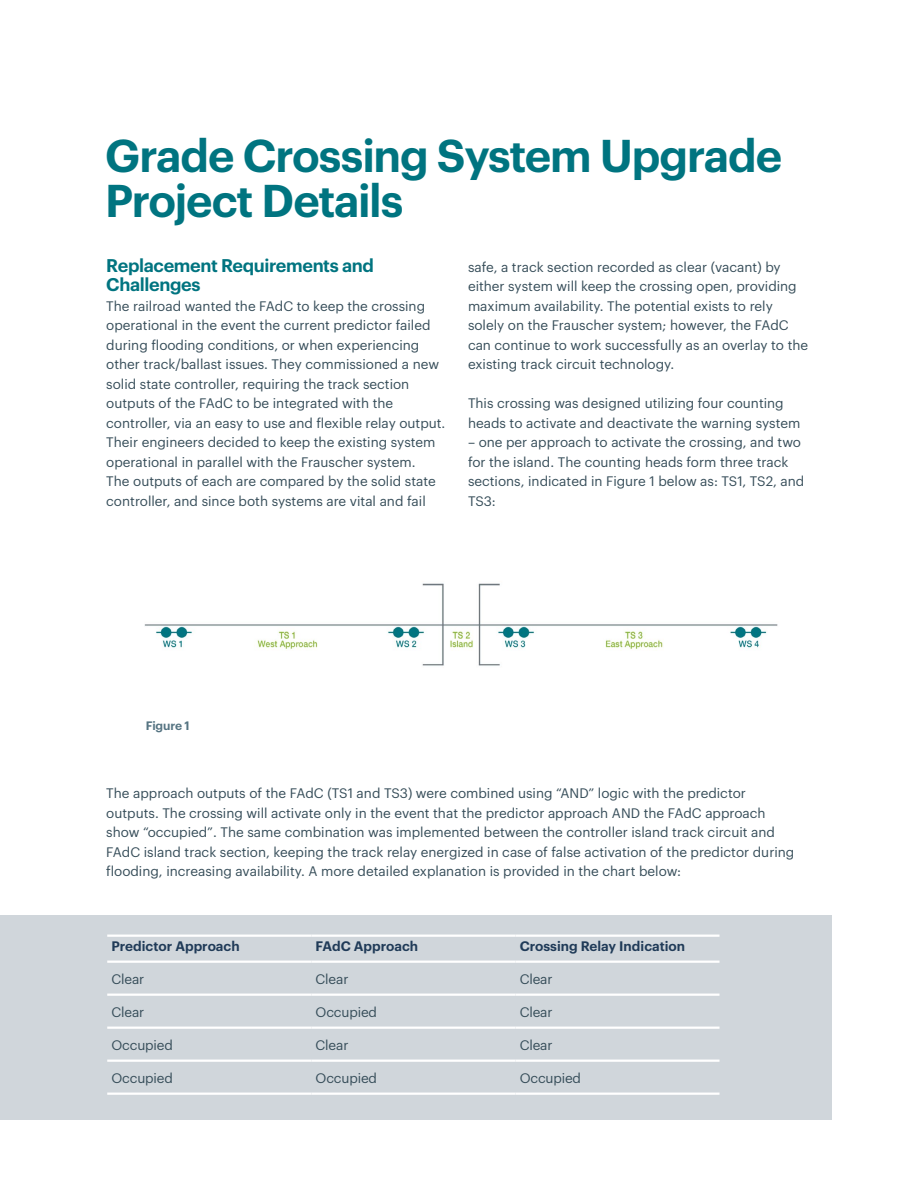
<style>
.page{position:relative;width:918px;height:1188px;background:#fff}
.page>*{position:absolute;margin:0;border:0;box-sizing:border-box;transform-origin:0 0}
.Headline_size_2{font:600 45px "Graphik LCG";letter-spacing:-.025em;color:#007480}
.Subline_size_1{font:600 18px/19.5px "Graphik LCG";letter-spacing:-.02em;color:#007480}
.copy_text_size_1{font:13.5px/19.5px "Graphik LCG";color:#364d59}
.Table_Text_size_1{font:13.5px "Graphik LCG";letter-spacing:-.01em;color:#364d59}
.Table_Column_1_size{font:600 13.5px "Graphik LCG";color:#203b58}
.infographik_text{font:600 12px "Graphik LCG";letter-spacing:-.01em;color:#557482}
</style>
<div class="page">
<div style="left:0;top:915px;width:831px;height:205px;background:#d0d6db"></div>
<hr style="left:107px;top:961px;width:204px;height:2px;background:#fff">
<hr style="left:311px;top:961px;width:204px;height:2px;background:#fff">
<hr style="left:515px;top:961px;width:205px;height:2px;background:#fff">
<hr style="left:107px;top:994px;width:204px;height:2px;background:#fff">
<hr style="left:311px;top:994px;width:204px;height:2px;background:#fff">
<hr style="left:515px;top:994px;width:205px;height:2px;background:#fff">
<hr style="left:107px;top:1027px;width:204px;height:2px;background:#fff">
<hr style="left:311px;top:1027px;width:204px;height:2px;background:#fff">
<hr style="left:515px;top:1027px;width:205px;height:2px;background:#fff">
<hr style="left:107px;top:1060px;width:204px;height:2px;background:#fff">
<hr style="left:311px;top:1060px;width:204px;height:2px;background:#fff">
<hr style="left:515px;top:1060px;width:205px;height:2px;background:#fff">
<hr style="left:311px;top:935px;width:204px;height:2px;background:#fff">
<hr style="left:311px;top:1093px;width:204px;height:2px;background:#fff">
<hr style="left:515px;top:935px;width:205px;height:2px;background:#fff">
<hr style="left:515px;top:1093px;width:205px;height:2px;background:#fff">
<hr style="left:107px;top:935px;width:204px;height:2px;background:#fff">
<hr style="left:107px;top:1093px;width:204px;height:2px;background:#fff">
<img style="left:144px;top:583px;width:634px;height:83px">
<p class="Headline_size_2" style="left:105px;top:121px;width:678px">Grade Crossing System Upgrade</p>
<p class="Headline_size_2" style="left:105px;top:166px;width:300px">Project Details</p>
<p class="Subline_size_1" style="left:106px;top:254px;width:269px">Replacement Requirements and<br>Challenges</p>
<p class="copy_text_size_1" style="left:106px;top:295px;width:341px">The railroad wanted the FAdC to keep the crossing operational in the event the current predictor failed during flooding conditions, or when experiencing other track/ballast issues. They commissioned a new solid state controller, requiring the track section outputs of the FAdC to be integrated with the controller, via an easy to use and flexible relay output.<br>Their engineers decided to keep the existing system operational in parallel with the Frauscher system.<br>The outputs of each are compared by the solid state controller, and since both systems are vital and fail</p>
<p class="copy_text_size_1" style="left:468px;top:256px;width:342px">safe, a track section recorded as clear (vacant) by either system will keep the crossing open, providing maximum availability. The potential exists to rely solely on the Frauscher system; however, the FAdC can continue to work successfully as an overlay to the existing track circuit technology.</p>
<p class="copy_text_size_1" style="left:468px;top:392px;width:334px">This crossing was designed utilizing four counting heads to activate and deactivate the warning system</p>
<p class="copy_text_size_1" style="left:468px;top:431px;width:338px">– one per approach to activate the crossing, and two for the island. The counting heads form three track sections, indicated in Figure 1 below as: TS1, TS2, and TS3:</p>
<p class="infographik_text" style="left:146px;top:716px;width:45px">Figure 1</p>
<p class="copy_text_size_1" style="left:106px;top:782px;width:690px">The approach outputs of the FAdC (TS1 and TS3) were combined using “AND” logic with the predictor outputs. The crossing will activate only in the event that the predictor approach AND the FAdC approach show “occupied”. The same combination was implemented between the controller island track circuit and FAdC island track section, keeping the track relay energized in case of false activation of the predictor during flooding, increasing availability. A more detailed explanation is provided in the chart below:</p>
<p class="Table_Column_1_size" style="left:111px;top:936px;width:130px">Predictor Approach</p>
<p class="Table_Column_1_size" style="left:316px;top:936px;width:104px">FAdC Approach</p>
<p class="Table_Column_1_size" style="left:520px;top:936px;width:167px">Crossing Relay Indication</p>
<p class="Table_Text_size_1" style="left:111px;top:969px;width:34px">Clear</p>
<p class="Table_Text_size_1" style="left:316px;top:969px;width:34px">Clear</p>
<p class="Table_Text_size_1" style="left:520px;top:969px;width:34px">Clear</p>
<p class="Table_Text_size_1" style="left:111px;top:1002px;width:34px">Clear</p>
<p class="Table_Text_size_1" style="left:316px;top:1002px;width:63px">Occupied</p>
<p class="Table_Text_size_1" style="left:520px;top:1002px;width:34px">Clear</p>
<p class="Table_Text_size_1" style="left:111px;top:1035px;width:63px">Occupied</p>
<p class="Table_Text_size_1" style="left:316px;top:1035px;width:34px">Clear</p>
<p class="Table_Text_size_1" style="left:520px;top:1035px;width:34px">Clear</p>
<p class="Table_Text_size_1" style="left:111px;top:1068px;width:63px">Occupied</p>
<p class="Table_Text_size_1" style="left:316px;top:1068px;width:63px">Occupied</p>
<p class="Table_Text_size_1" style="left:520px;top:1068px;width:63px">Occupied</p>
</div>
